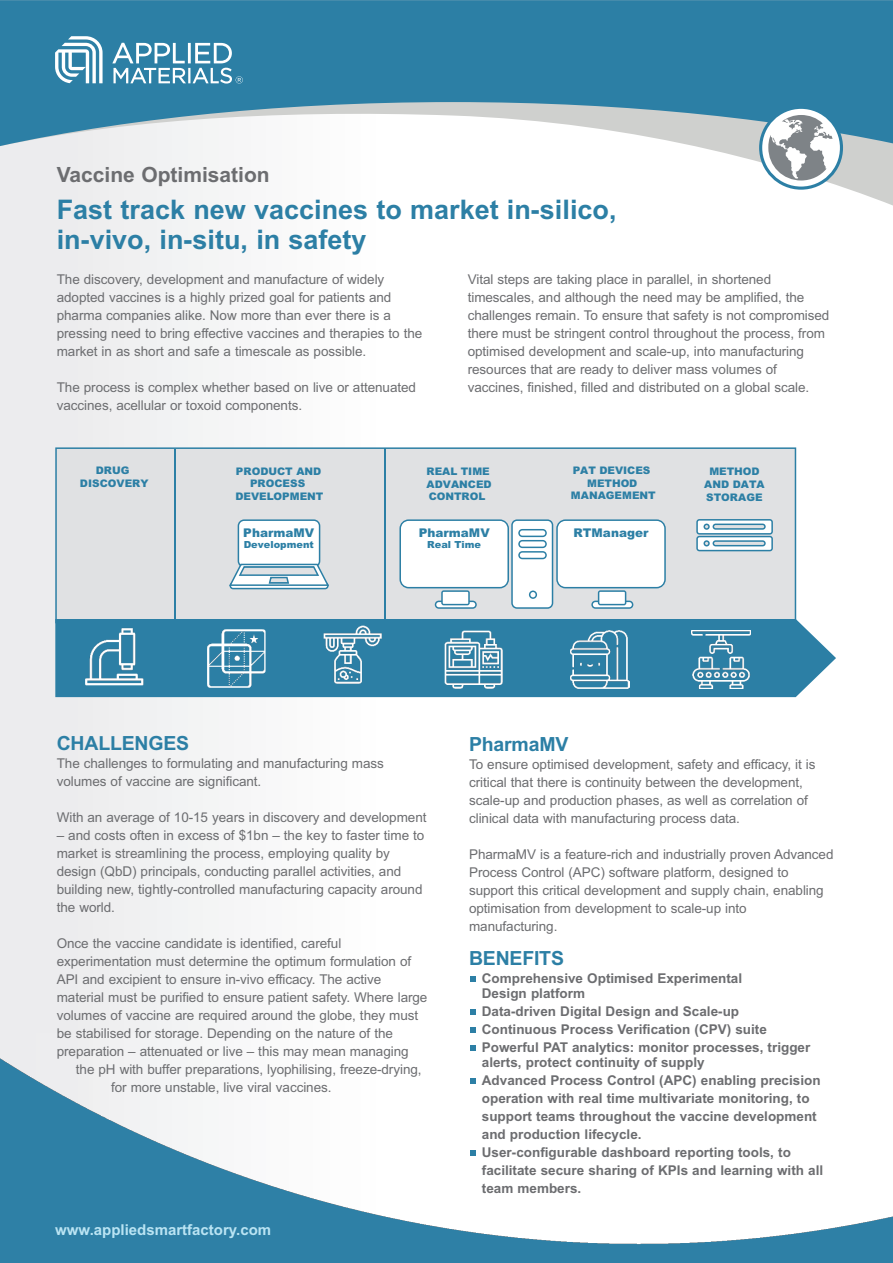
<style>
.page{position:relative;width:893px;height:1263px;background:#fff}
.page>*{position:absolute;margin:0;border:0;box-sizing:border-box;transform-origin:0 0}
.t1{font:700 27px/30px "Arial";color:#2c7fa5}
.t2{font:700 21px "Arial";color:#6c6d70}
.t3{font:700 19.5px "Arial";letter-spacing:-.01em;color:#2c7fa5}
.t4{font:700 15px "Arial";color:#bae4f3}
.t5{font:13.5px/18px "Arial";letter-spacing:-.005em;color:#6c6d70}
.t6{font:700 13.5px/18px "Arial";color:#6c6d70}
.t7{font:900 12px "Arial";letter-spacing:.005em;color:#2c7fa5}
.t8{font:900 10.5px/12.6px "Arial";color:#2c7fa5;text-align:center}
.t9{font:900 9.75px "Arial";letter-spacing:.005em;color:#2c7fa5}
</style>
<div class="page">
<div style="left:0;top:109px;width:216px;height:1090px;background:#ececee"></div>
<div style="left:64px;top:102px;width:316px;height:1124px;background:#f5f5f6"></div>
<svg style="left:721px;top:152px;width:172px;height:54px"></svg>
<svg style="left:0;top:0;width:893px;height:152px;fill:#2c7fa5"></svg>
<svg style="left:761px;top:107px;width:80px;height:81px"></svg>
<div style="left:759px;top:106px;width:84px;height:84px;border:3px solid #2c7fa5;border-radius:50%"></div>
<svg style="left:768px;top:115px;width:65px;height:65px"></svg>
<img style="left:0;top:1045px;width:893px;height:218px">
<svg style="left:55px;top:36px;width:48px;height:47px"></svg>
<svg style="left:112px;top:43px;width:131px;height:41px"></svg>
<div style="left:55px;top:447px;width:741px;height:172px;background:#e0e1e3"></div>
<hr style="left:384px;top:449px;width:2px;height:170px;background:#2c7fa5">
<hr style="left:174px;top:449px;width:1px;height:176px;background:#2c7fa5">
<div style="left:55px;top:619px;width:781px;height:78px;background:#2c7fa5"></div>
<img style="left:85px;top:627px;width:59px;height:59px">
<img style="left:207px;top:629px;width:59px;height:59px">
<img style="left:323px;top:625px;width:59px;height:59px">
<img style="left:692px;top:630px;width:58px;height:59px">
<img style="left:570px;top:630px;width:59px;height:59px">
<img style="left:444px;top:630px;width:59px;height:59px">
<svg style="left:696px;top:519px;width:77px;height:32px"></svg>
<svg style="left:399px;top:519px;width:267px;height:90px"></svg>
<svg style="left:229px;top:519px;width:100px;height:70px"></svg>
<svg style="left:471px;top:976px;width:5px;height:5px"></svg>
<svg style="left:471px;top:1009px;width:5px;height:5px"></svg>
<svg style="left:471px;top:1027px;width:5px;height:5px"></svg>
<svg style="left:471px;top:1045px;width:5px;height:5px"></svg>
<svg style="left:471px;top:1078px;width:5px;height:5px"></svg>
<svg style="left:471px;top:1150px;width:5px;height:5px"></svg>
<h2 class="t2" style="left:57px;top:162px;width:214px">Vaccine Optimisation</h2>
<h1 class="t1" style="left:57px;top:195px;width:561px">Fast track new vaccines to market in-silico, in-vivo, in-situ, in safety</h1>
<p class="t5" style="left:57px;top:271px;width:367px">The discovery, development and manufacture of widely adopted vaccines is a highly prized goal for patients and pharma companies alike. Now more than ever there is a pressing need to bring effective vaccines and therapies to the market in as short and safe a timescale as possible.</p>
<p class="t5" style="left:57px;top:379px;width:361px">The process is complex whether based on live or attenuated vaccines, acellular or toxoid components.</p>
<p class="t5" style="left:468px;top:271px;width:363px">Vital steps are taking place in parallel, in shortened timescales, and although the need may be amplified, the challenges remain. To ensure that safety is not compromised there must be stringent control throughout the process, from optimised development and scale-up, into manufacturing resources that are ready to deliver mass volumes of vaccines, finished, filled and distributed on a global scale.</p>
<p class="t8" style="left:80px;top:464px;width:70px">DRUG<br>DISCOVERY</p>
<p class="t8" style="left:235px;top:464px;width:89px">PRODUCT AND<br>PROCESS<br>DEVELOPMENT</p>
<p class="t8" style="left:427px;top:465px;width:67px;text-align:left">REAL TIME<br>ADVANCED<br>CONTROL</p>
<p class="t8" style="left:571px;top:464px;width:86px">PAT DEVICES<br>METHOD<br>MANAGEMENT</p>
<p class="t8" style="left:704px;top:465px;width:62px">METHOD<br>AND DATA<br>STORAGE</p>
<p class="t7" style="left:243px;top:524px;width:73px">PharmaMV</p>
<p class="t9" style="left:244px;top:538px;width:72px">Development</p>
<p class="t7" style="left:419px;top:524px;width:73px">PharmaMV</p>
<p class="t9" style="left:427px;top:538px;width:55px">Real Time</p>
<p class="t7" style="left:573px;top:524px;width:77px">RTManager</p>
<h3 class="t3" style="left:57px;top:731px;width:134px">CHALLENGES</h3>
<p class="t5" style="left:57px;top:754px;width:329px">The challenges to formulating and manufacturing mass volumes of vaccine are significant.</p>
<p class="t5" style="left:57px;top:808px;width:371px">With an average of 10-15 years in discovery and development</p>
<p class="t5" style="left:57px;top:826px;width:369px">– and costs often in excess of $1bn – the key to faster time to market is streamlining the process, employing quality by design (QbD) principals, conducting parallel activities, and building new, tightly-controlled manufacturing capacity around the world.</p>
<p class="t5" style="left:57px;top:934px;width:372px">Once the vaccine candidate is identified, careful experimentation must determine the optimum formulation of API and excipient to ensure in-vivo efficacy. The active material must be purified to ensure patient safety. Where large volumes of vaccine are required around the globe, they must be stabilised for storage. Depending on the nature of the preparation – attenuated or live – this may mean managing</p>
<p class="t5" style="left:111px;top:1060px;width:312px;text-indent:-35px">the pH with buffer preparations, lyophilising, freeze-drying, for more unstable, live viral vaccines.</p>
<p class="t4" style="left:55px;top:1221px;width:217px">www.appliedsmartfactory.com</p>
<h3 class="t3" style="left:469px;top:733px;width:101px">PharmaMV</h3>
<p class="t5" style="left:469px;top:756px;width:348px">To ensure optimised development, safety and efficacy, it is critical that there is continuity between the development, scale-up and production phases, as well as correlation of clinical data with manufacturing process data.</p>
<p class="t5" style="left:469px;top:846px;width:366px">PharmaMV is a feature-rich and industrially proven Advanced Process Control (APC) software platform, designed to support this critical development and supply chain, enabling optimisation from development to scale-up into manufacturing.</p>
<h3 class="t3" style="left:469px;top:947px;width:96px">BENEFITS</h3>
<p class="t6" style="left:482px;top:971px;width:262px;line-height:15px">Comprehensive Optimised Experimental<br>Design platform</p>
<p class="t6" style="left:482px;top:1002px;width:330px">Data-driven Digital Design and Scale-up<br>Continuous Process Verification (CPV) suite<br>Powerful PAT analytics: monitor processes, trigger</p>
<p class="t6" style="left:482px;top:1053px;width:343px">alerts, protect continuity of supply<br>Advanced Process Control (APC) enabling precision operation with real time multivariate monitoring, to support teams throughout the vaccine development and production lifecycle.<br>User-configurable dashboard reporting tools, to facilitate secure sharing of KPIs and learning with all team members.</p>
</div>
